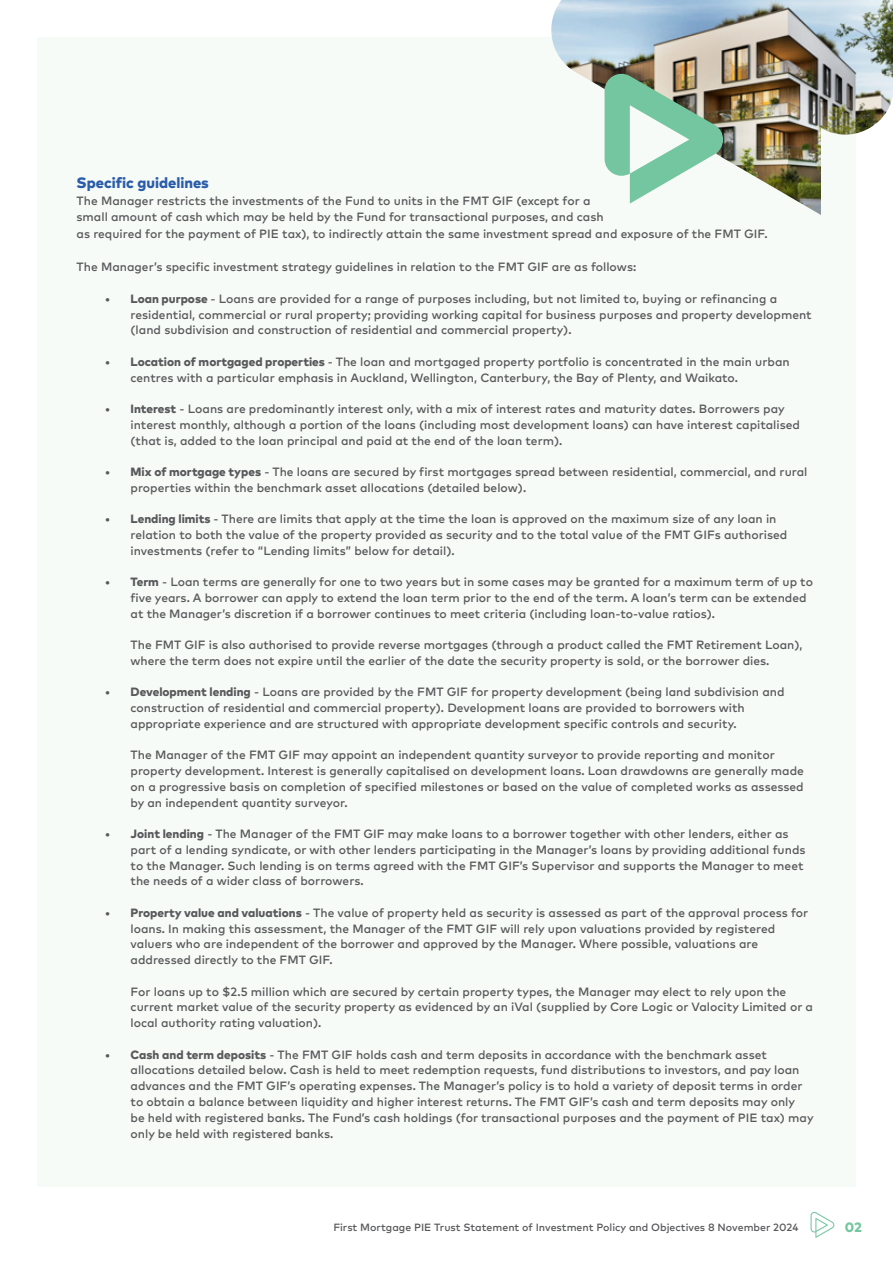
<style>
.page{position:relative;width:893px;height:1263px;background:#fff}
.page>*{position:absolute;margin:0;border:0;box-sizing:border-box;transform-origin:0 0}
.t1{font:800 15px "Mark OT";color:#2a5caa}
.t2{font:800 13.5px "Mark OT";color:#73c69f}
.t3{font:12px/15.8px "Mark OT Medium";color:#58595b}
.t4{font:10.5px "Mark OT Medium";color:#58595b}
.s1{font-family:"Mark OT";font-weight:800}
</style>
<div class="page">
<div style="left:37px;top:37px;width:818px;height:1149px;background:#f7fbf7"></div>
<svg style="left:810px;top:1212px;width:24px;height:26px"></svg>
<img style="left:551px;top:0;width:342px;height:215px">
<svg style="left:605px;top:70px;width:121px;height:134px"></svg>
<p class="t1" style="left:77px;top:173px;width:134px">Specific guidelines</p>
<p class="t3" style="left:77px;top:192px;width:692px;line-height:16.5px">The Manager restricts the investments of the Fund to units in the FMT GIF (except for a<br>small amount of cash which may be held by the Fund for transactional purposes, and cash<br>as required for the payment of PIE tax), to indirectly attain the same investment spread and exposure of the FMT GIF.</p>
<p class="t3" style="left:77px;top:258px;width:561px">The Manager’s specific investment strategy guidelines in relation to the FMT GIF are as follows:</p>
<p class="t3" style="left:131px;top:290px;width:683px;text-indent:-26px">• <span class="s1">Loan purpose</span> - Loans are provided for a range of purposes including, but not limited to, buying or refinancing a residential, commercial or rural property; providing working capital for business purposes and property development (land subdivision and construction of residential and commercial property).</p>
<p class="t3" style="left:131px;top:353px;width:661px;text-indent:-26px">• <span class="s1">Location of mortgaged properties</span> - The loan and mortgaged property portfolio is concentrated in the main urban centres with a particular emphasis in Auckland, Wellington, Canterbury, the Bay of Plenty, and Waikato.</p>
<p class="t3" style="left:131px;top:401px;width:671px;text-indent:-26px">• <span class="s1">Interest</span> - Loans are predominantly interest only, with a mix of interest rates and maturity dates. Borrowers pay interest monthly, although a portion of the loans (including most development loans) can have interest capitalised (that is, added to the loan principal and paid at the end of the loan term).</p>
<p class="t3" style="left:131px;top:464px;width:678px;text-indent:-26px">• <span class="s1">Mix of mortgage types</span> - The loans are secured by first mortgages spread between residential, commercial, and rural properties within the benchmark asset allocations (detailed below).</p>
<p class="t3" style="left:131px;top:511px;width:658px;text-indent:-26px">• <span class="s1">Lending limits</span> - There are limits that apply at the time the loan is approved on the maximum size of any loan in relation to both the value of the property provided as security and to the total value of the FMT GIFs authorised investments (refer to “Lending limits” below for detail).</p>
<p class="t3" style="left:131px;top:574px;width:684px;text-indent:-26px">• <span class="s1">Term</span> - Loan terms are generally for one to two years but in some cases may be granted for a maximum term of up to five years. A borrower can apply to extend the loan term prior to the end of the term. A loan’s term can be extended at the Manager’s discretion if a borrower continues to meet criteria (including loan-to-value ratios).</p>
<p class="t3" style="left:131px;top:637px;width:674px">The FMT GIF is also authorised to provide reverse mortgages (through a product called the FMT Retirement Loan), where the term does not expire until the earlier of the date the security property is sold, or the borrower dies.</p>
<p class="t3" style="left:131px;top:684px;width:655px;text-indent:-26px">• <span class="s1">Development lending</span> - Loans are provided by the FMT GIF for property development (being land subdivision and construction of residential and commercial property). Development loans are provided to borrowers with appropriate experience and are structured with appropriate development specific controls and security.</p>
<p class="t3" style="left:131px;top:747px;width:675px">The Manager of the FMT GIF may appoint an independent quantity surveyor to provide reporting and monitor property development. Interest is generally capitalised on development loans. Loan drawdowns are generally made on a progressive basis on completion of specified milestones or based on the value of completed works as assessed by an independent quantity surveyor.</p>
<p class="t3" style="left:131px;top:826px;width:677px;text-indent:-26px">• <span class="s1">Joint lending</span> - The Manager of the FMT GIF may make loans to a borrower together with other lenders, either as part of a lending syndicate, or with other lenders participating in the Manager’s loans by providing additional funds to the Manager. Such lending is on terms agreed with the FMT GIF’s Supervisor and supports the Manager to meet the needs of a wider class of borrowers.</p>
<p class="t3" style="left:131px;top:904px;width:679px;text-indent:-25px">• <span class="s1">Property value and valuations</span> - The value of property held as security is assessed as part of the approval process for loans. In making this assessment, the Manager of the FMT GIF will rely upon valuations provided by registered valuers who are independent of the borrower and approved by the Manager. Where possible, valuations are addressed directly to the FMT GIF.</p>
<p class="t3" style="left:131px;top:983px;width:684px">For loans up to $2.5 million which are secured by certain property types, the Manager may elect to rely upon the current market value of the security property as evidenced by an iVal (supplied by Core Logic or Valocity Limited or a local authority rating valuation).</p>
<p class="t3" style="left:131px;top:1046px;width:685px;text-indent:-26px">• <span class="s1">Cash and term deposits</span> - The FMT GIF holds cash and term deposits in accordance with the benchmark asset allocations detailed below. Cash is held to meet redemption requests, fund distributions to investors, and pay loan advances and the FMT GIF’s operating expenses. The Manager’s policy is to hold a variety of deposit terms in order to obtain a balance between liquidity and higher interest returns. The FMT GIF’s cash and term deposits may only<br>be held with registered banks. The Fund’s cash holdings (for transactional purposes and the payment of PIE tax) may only be held with registered banks.</p>
<p class="t4" style="left:333px;top:1220px;width:467px">First Mortgage PIE Trust Statement of Investment Policy and Objectives 8 November 2024</p>
<p class="t2" style="left:845px;top:1218px;width:18px">02</p>
</div>
